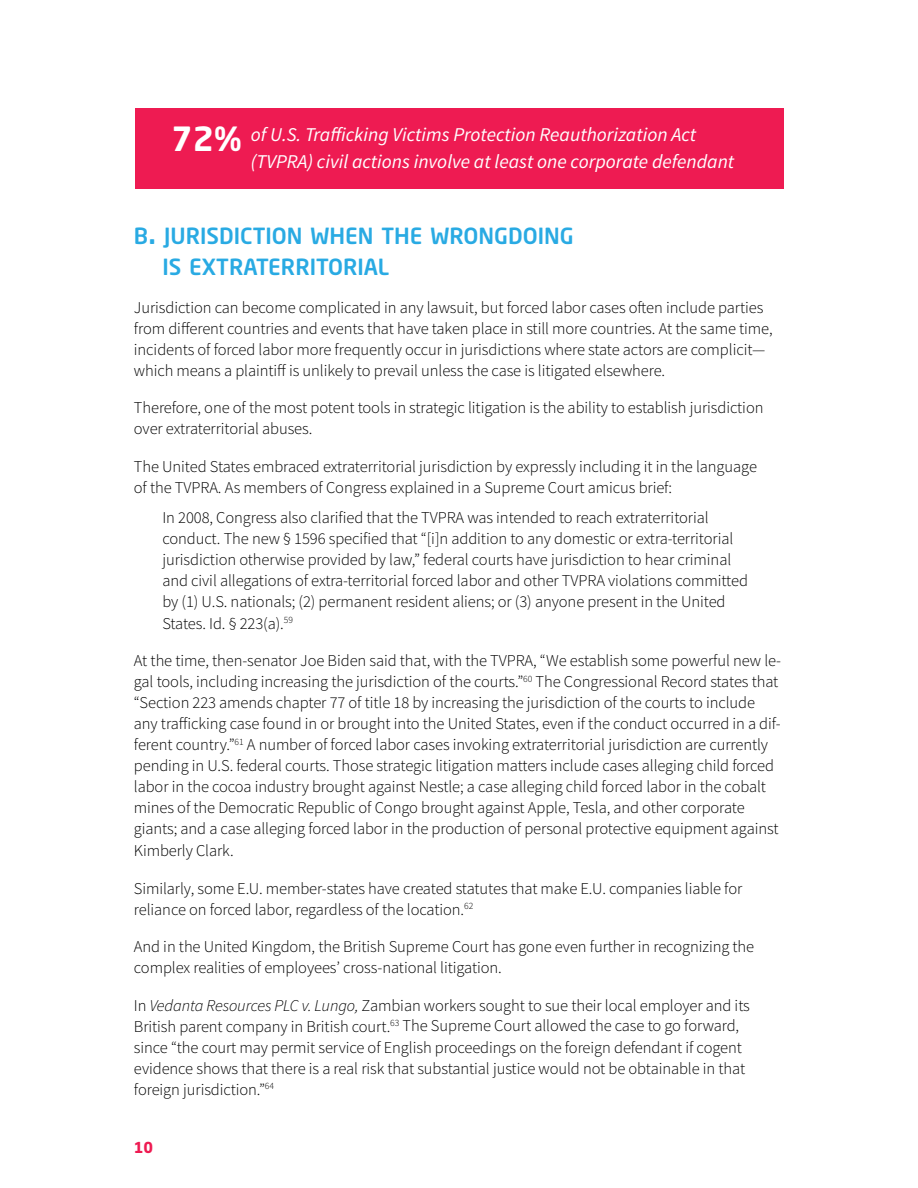
<style>
.page{position:relative;width:918px;height:1188px;background:#fff}
.page>*{position:absolute;margin:0;border:0;box-sizing:border-box;transform-origin:0 0}
.t1{font:500 22.05px/31.5px "Neo Sans Std";color:#29aae3}
.t2{font:italic 19.5px/27px "Source Sans Pro";color:#fff}
.t3{font:300 16.5px/21px "Source Sans Pro";letter-spacing:-.005em;color:#000}
.t4{font:700 15px "Neo Sans Std";color:#ee1b52}
.s1{font-family:"Neo Sans Std";font-weight:700;font-style:normal;font-size:33px}
.s2{font-size:31.5px}
.s3{font-style:italic}
</style>
<div class="page">
<div style="left:135px;top:108px;width:648px;height:81px;background:#ee1b52"></div>
<p class="t2" style="left:251px;top:121px;width:485px;text-indent:-79px"><span class="s1">72%</span> of U.S. Trafficking Victims Protection Reauthorization Act (TVPRA) civil actions involve at least one corporate defendant</p>
<h1 class="t1" style="left:162px;top:219px;width:413px;text-indent:-28px">B<span class="s2">.</span> JURISDICTION WHEN THE WRONGDOING<br>IS EXTRATERRITORIAL</h1>
<p class="t3" style="left:134px;top:297px;width:640px">Jurisdiction can become complicated in any lawsuit, but forced labor cases often include parties from different countries and events that have taken place in still more countries. At the same time, incidents of forced labor more frequently occur in jurisdictions where state actors are complicit— which means a plaintiff is unlikely to prevail unless the case is litigated elsewhere.</p>
<p class="t3" style="left:134px;top:397px;width:631px">Therefore, one of the most potent tools in strategic litigation is the ability to establish jurisdiction over extraterritorial abuses.</p>
<p class="t3" style="left:134px;top:455px;width:625px;line-height:21.6px">The United States embraced extraterritorial jurisdiction by expressly including it in the language of the TVPRA. As members of Congress explained in a Supreme Court amicus brief:</p>
<p class="t3" style="left:162px;top:507px;width:587px">In 2008, Congress also clarified that the TVPRA was intended to reach extraterritorial conduct. The new § 1596 specified that “[i]n addition to any domestic or extra-territorial jurisdiction otherwise provided by law,” federal courts have jurisdiction to hear criminal and civil allegations of extra-territorial forced labor and other TVPRA violations committed by (1) U.S. nationals; (2) permanent resident aliens; or (3) anyone present in the United States. Id. § 223(a).<sup>59</sup></p>
<p class="t3" style="left:134px;top:650px;width:649px">At the time, then-senator Joe Biden said that, with the TVPRA, “We establish some powerful new le&shy;gal tools, including increasing the jurisdiction of the courts.”<sup>60</sup> The Congressional Record states that “Section 223 amends chapter 77 of title 18 by increasing the jurisdiction of the courts to include any trafficking case found in or brought into the United States, even if the conduct occurred in a dif&shy;ferent country.”<sup>61</sup> A number of forced labor cases invoking extraterritorial jurisdiction are currently pending in U.S. federal courts. Those strategic litigation matters include cases alleging child forced labor in the cocoa industry brought against Nestle; a case alleging child forced labor in the cobalt mines of the Democratic Republic of Congo brought against Apple, Tesla, and other corporate giants; and a case alleging forced labor in the production of personal protective equipment against Kimberly Clark.</p>
<p class="t3" style="left:134px;top:878px;width:610px">Similarly, some E.U. member-states have created statutes that make E.U. companies liable for reliance on forced labor, regardless of the location.<sup>62</sup></p>
<p class="t3" style="left:134px;top:936px;width:622px">And in the United Kingdom, the British Supreme Court has gone even further in recognizing the complex realities of employees’ cross-national litigation.</p>
<p class="t3" style="left:134px;top:995px;width:618px">In <span class="s3">Vedanta Resources PLC v. Lungo,</span> Zambian workers sought to sue their local employer and its British parent company in British court.<sup>63</sup> The Supreme Court allowed the case to go forward, since “the court may permit service of English proceedings on the foreign defendant if cogent evidence shows that there is a real risk that substantial justice would not be obtainable in that foreign jurisdiction.”<sup>64</sup></p>
<p class="t4" style="left:134px;top:1138px;width:21px">10</p>
</div>
